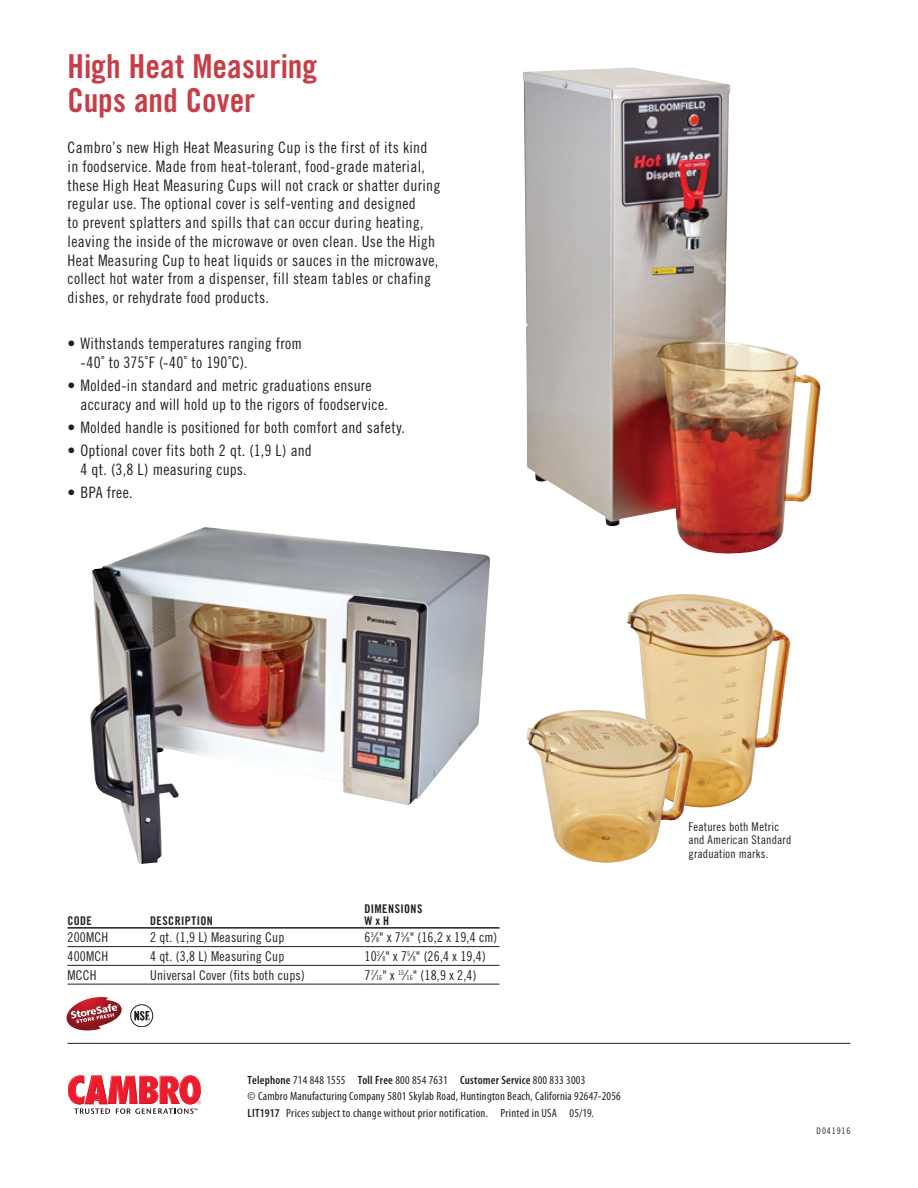
<style>
.page{position:relative;width:918px;height:1188px;background:#fff}
.page>*{position:absolute;margin:0;border:0;box-sizing:border-box;transform-origin:0 0}
.t1{font:33px/34.5px "Trade Gothic LT Std Bd Cn 20";color:#c73e46}
.t2{font:15.75px/18.8px "Trade Gothic LT Std Cn 18";letter-spacing:.02em;color:#231f20}
.t3{font:13.5px "Trade Gothic LT Std Cn 18";letter-spacing:.015em;color:#231f20}
.t4{font:condensed 12px/16.5px "Myriad Pro";letter-spacing:.015em;color:#231f20}
.t5{font:12px/13.5px "Trade Gothic LT Std Cn 18";letter-spacing:.015em;color:#231f20}
.t6{font:12px/12px "Trade Gothic LT Std Bd Cn 20";letter-spacing:.035em;color:#231f20}
.t7{font:9px "Trade Gothic LT Std Cn 18";letter-spacing:.1em;color:#231f20}
.s1{font-size:6.75px}
.s2{font-weight:600}
</style>
<div class="page">
<hr style="left:68px;top:1043px;width:782px;height:1px;background:#231f20">
<svg style="left:68px;top:1075px;width:133px;height:39px"></svg>
<svg style="left:66px;top:997px;width:56px;height:34px"></svg>
<div style="left:130px;top:1005px;width:23px;height:22px;border:1px solid #231f20;border-radius:50%"></div>
<svg style="left:134px;top:1011px;width:16px;height:10px"></svg>
<img style="left:90px;top:527px;width:400px;height:337px">
<img style="left:523px;top:68px;width:298px;height:486px">
<img style="left:627px;top:594px;width:163px;height:214px">
<img style="left:527px;top:710px;width:166px;height:153px">
<hr style="left:68px;top:946px;width:82px;height:1px;background:#231f20">
<hr style="left:150px;top:946px;width:214px;height:1px;background:#231f20">
<hr style="left:364px;top:946px;width:136px;height:1px;background:#231f20">
<hr style="left:68px;top:965px;width:82px;height:1px;background:#231f20">
<hr style="left:150px;top:965px;width:214px;height:1px;background:#231f20">
<hr style="left:364px;top:965px;width:136px;height:1px;background:#231f20">
<hr style="left:68px;top:984px;width:82px;height:1px;background:#231f20">
<hr style="left:150px;top:984px;width:214px;height:1px;background:#231f20">
<hr style="left:364px;top:984px;width:136px;height:1px;background:#231f20">
<hr style="left:68px;top:927px;width:82px;height:2px;background:#231f20">
<hr style="left:150px;top:927px;width:214px;height:2px;background:#231f20">
<hr style="left:364px;top:927px;width:136px;height:2px;background:#231f20">
<h1 class="t1" style="left:68px;top:48px;width:251px">High Heat Measuring<br>Cups and Cover</h1>
<p class="t2" style="left:68px;top:138px;width:374px">Cambro’s new High Heat Measuring Cup is the first of its kind in foodservice. Made from heat-tolerant, food-grade material, these High Heat Measuring Cups will not crack or shatter during regular use. The optional cover is self-venting and designed<br>to prevent splatters and spills that can occur during heating, leaving the inside of the microwave or oven clean. Use the High Heat Measuring Cup to heat liquids or sauces in the microwave, collect hot water from a dispenser, fill steam tables or chafing dishes, or rehydrate food products.</p>
<p class="t2" style="left:81px;top:334px;width:223px;text-indent:-13px">• Withstands temperatures ranging from -40˚ to 375˚F (-40˚ to 190˚C).</p>
<p class="t2" style="left:81px;top:376px;width:309px;text-indent:-13px">• Molded-in standard and metric graduations ensure accuracy and will hold up to the rigors of foodservice.</p>
<p class="t2" style="left:68px;top:418px;width:339px">• Molded handle is positioned for both comfort and safety.</p>
<p class="t2" style="left:81px;top:441px;width:233px;text-indent:-13px">• Optional cover fits both 2 qt. (1,9 L) and<br>4 qt. (3,8 L) measuring cups.</p>
<p class="t2" style="left:68px;top:483px;width:67px">• BPA free.</p>
<p class="t6" style="left:68px;top:914px;width:26px">CODE</p>
<p class="t6" style="left:150px;top:914px;width:64px">DESCRIPTION</p>
<p class="t6" style="left:364px;top:902px;width:59px">DIMENSIONS<br>W x H</p>
<p class="t3" style="left:68px;top:929px;width:42px">200MCH</p>
<p class="t3" style="left:150px;top:929px;width:136px">2 qt. (1,9 L) Measuring Cup</p>
<p class="t3" style="left:364px;top:929px;width:134px">6<sup>3</sup>⁄<span class="s1">8</span>" x 7<sup>5</sup>⁄<span class="s1">8</span>" (16,2 x 19,4 cm)</p>
<p class="t3" style="left:67px;top:948px;width:42px">400MCH</p>
<p class="t3" style="left:150px;top:948px;width:136px">4 qt. (3,8 L) Measuring Cup</p>
<p class="t3" style="left:364px;top:948px;width:123px">10<sup>3</sup>⁄<span class="s1">8</span>" x 7<sup>5</sup>⁄<span class="s1">8</span>" (26,4 x 19,4)</p>
<p class="t3" style="left:67px;top:967px;width:31px">MCCH</p>
<p class="t3" style="left:150px;top:967px;width:156px">Universal Cover (fits both cups)</p>
<p class="t3" style="left:364px;top:967px;width:114px">7<sup>7</sup>⁄<span class="s1">16</span>" x <sup>15</sup>⁄<span class="s1">16</span>" (18,9 x 2,4)</p>
<p class="t4" style="left:248px;top:1071px;width:375px"><span class="s2">Telephone</span> 714 848 1555 <span class="s2">Toll Free</span> 800 854 7631 <span class="s2">Customer Service</span> 800 833 3003<br>© Cambro Manufacturing Company 5801 Skylab Road, Huntington Beach, California 92647-2056<br><span class="s2">LIT1917</span> Prices subject to change without prior notification. Printed in USA 05/19.</p>
<p class="t5" style="left:688px;top:820px;width:104px">Features both Metric and American Standard graduation marks.</p>
<p class="t7" style="left:817px;top:1125px;width:35px">D041916</p>
</div>
